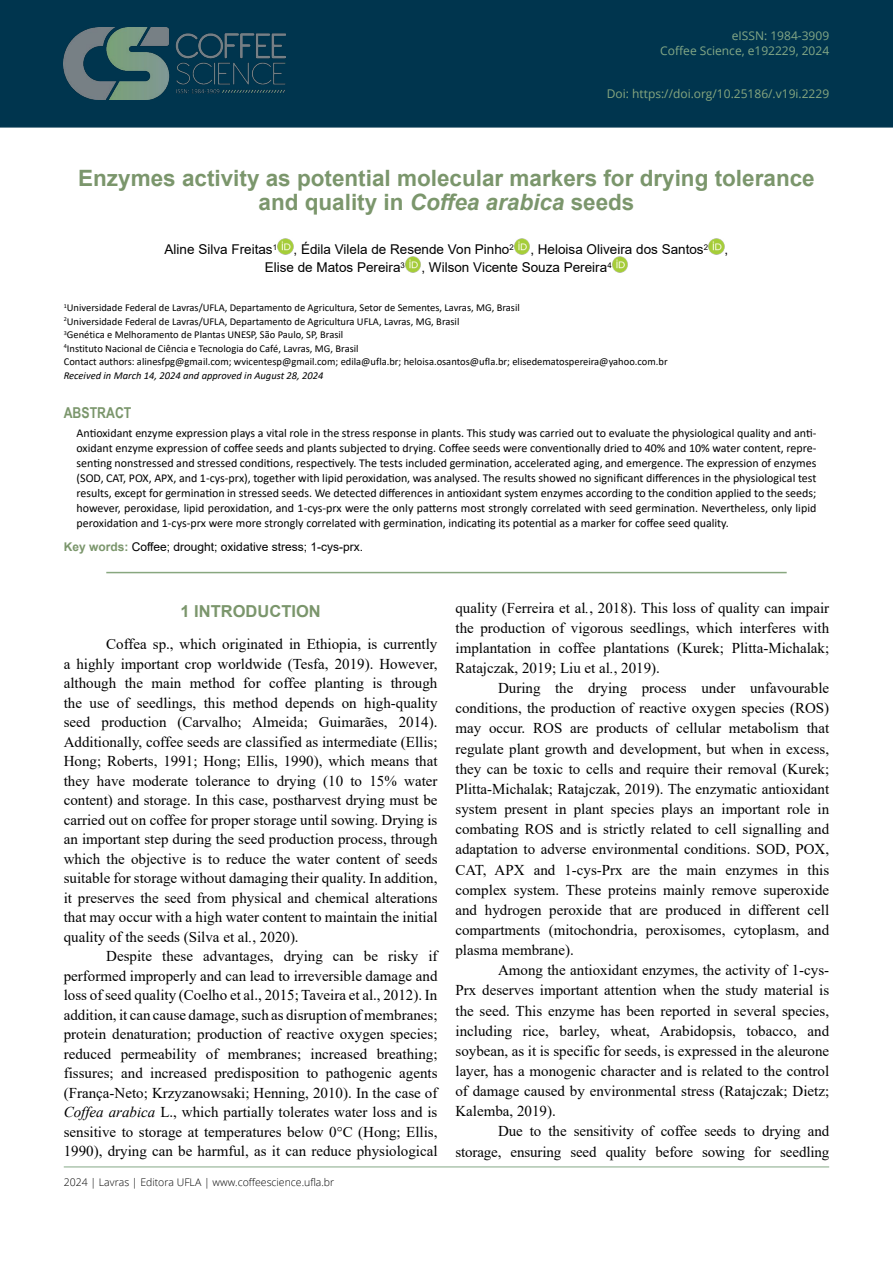
<style>
.page{position:relative;width:893px;height:1263px;background:#fff}
.page>*{position:absolute;margin:0;border:0;box-sizing:border-box;transform-origin:0 0}
.t1{font:700 22.5px/24px "Arial";color:#7b966c;text-align:center}
.t2{font:700 16.5px "Arial";color:#7b966c}
.t3{font:15px/19.5px "Times New Roman";color:#000;text-align:justify}
.t4{font:700 15px "Arial Narrow";color:#7b966c}
.t5{font:13.5px/18px "Arial";color:#000}
.t6{font:12px/15px "Calibri";color:#000;text-align:justify}
.t7{font:12px "Arial";color:#000}
.t8{font:12px/15px "Open Sans";color:#84a886;text-align:right}
.t9{font:12px "Open Sans";color:#88a77f}
.t10{font:10.5px/13.5px "Calibri";color:#000}
.t11{font:300 10.5px "Open Sans";color:#000}
.t12{font:italic 10.5px "Calibri";color:#000}
.s1{font-style:italic}
.s2{font-weight:700;color:#7b966c}
</style>
<div class="page">
<div style="left:0;top:0;width:893px;height:128px;background:#00354e"></div>
<img style="left:64px;top:28px;width:222px;height:72px">
<hr style="left:64px;top:1166px;width:765px;height:1px;background:#84a886">
<hr style="left:106px;top:572px;width:681px;height:1px;background:#88a77f">
<img style="left:277px;top:238px;width:17px;height:16px">
<img style="left:514px;top:238px;width:16px;height:16px">
<img style="left:708px;top:238px;width:17px;height:16px">
<img style="left:405px;top:256px;width:16px;height:16px">
<img style="left:612px;top:256px;width:16px;height:16px">
<p class="t8" style="left:660px;top:28px;width:170px">eISSN: 1984-3909<br>Coffee Science, e192229, 2024</p>
<p class="t9" style="left:607px;top:86px;width:224px">Doi: https://doi.org/10.25186/.v19i.2229</p>
<h1 class="t1" style="left:78px;top:167px;width:738px">Enzymes activity as potential molecular markers for drying tolerance and quality in <span class="s1">Coffea arabica</span> seeds</h1>
<p class="t5" style="left:265px;top:240px;width:465px;text-indent:-100px">Aline Silva Freitas<sup>1</sup> , Édila Vilela de Resende Von Pinho<sup>2</sup> , Heloisa Oliveira dos Santos<sup>2</sup> ,<br>Elise de Matos Pereira<sup>3</sup> , Wilson Vicente Souza Pereira<sup>4</sup></p>
<p class="t10" style="left:64px;top:300px;width:605px"><sup>1</sup>Universidade Federal de Lavras/UFLA, Departamento de Agricultura, Setor de Sementes, Lavras, MG, Brasil<br><sup>2</sup>Universidade Federal de Lavras/UFLA, Departamento de Agricultura UFLA, Lavras, MG, Brasil<br><sup>3</sup>Genética e Melhoramento de Plantas UNESP, São Paulo, SP, Brasil<br><sup>4</sup>Instituto Nacional de Ciência e Tecnologia do Café, Lavras, MG, Brasil<br>Contact authors: alinesfpg@gmail.com; wvicentesp@gmail.com; edila@ufla.br; heloisa.osantos@ufla.br; elisedematospereira@yahoo.com.br</p>
<p class="t12" style="left:64px;top:368px;width:261px">Received in March 14, 2024 and approved in August 28, 2024</p>
<p class="t4" style="left:64px;top:401px;width:69px">ABSTRACT</p>
<p class="t6" style="left:77px;top:425px;width:741px">Antioxidant enzyme expression plays a vital role in the stress response in plants. This study was carried out to evaluate the physiological quality and anti&shy;oxidant enzyme expression of coffee seeds and plants subjected to drying. Coffee seeds were conventionally dried to 40% and 10% water content, repre&shy;senting nonstressed and stressed conditions, respectively. The tests included germination, accelerated aging, and emergence. The expression of enzymes (SOD, CAT, POX, APX, and 1-cys-prx), together with lipid peroxidation, was analysed. The results showed no significant differences in the physiological test results, except for germination in stressed seeds. We detected differences in antioxidant system enzymes according to the condition applied to the seeds; however, peroxidase, lipid peroxidation, and 1-cys-prx were the only patterns most strongly correlated with seed germination. Nevertheless, only lipid peroxidation and 1-cys-prx were more strongly correlated with germination, indicating its potential as a marker for coffee seed quality.</p>
<p class="t7" style="left:64px;top:538px;width:301px"><span class="s2">Key words:</span> Coffee; drought; oxidative stress; 1-cys-prx.</p>
<p class="t2" style="left:180px;top:600px;width:142px">1 INTRODUCTION</p>
<p class="t3" style="left:64px;top:634px;width:375px;text-indent:43px">Coffea sp., which originated in Ethiopia, is currently a highly important crop worldwide (Tesfa, 2019). However, although the main method for coffee planting is through the use of seedlings, this method depends on high-quality seed production (Carvalho; Almeida; Guimarães, 2014).<br>Additionally, coffee seeds are classified as intermediate (Ellis; Hong; Roberts, 1991; Hong; Ellis, 1990), which means that they have moderate tolerance to drying (10 to 15% water content) and storage. In this case, postharvest drying must be carried out on coffee for proper storage until sowing. Drying is an important step during the seed production process, through which the objective is to reduce the water content of seeds suitable for storage without damaging their quality. In addition, it preserves the seed from physical and chemical alterations that may occur with a high water content to maintain the initial quality of the seeds (Silva et al<span class="s1">.</span>, 2020).</p>
<p class="t3" style="left:64px;top:946px;width:375px;text-indent:43px">Despite these advantages, drying can be risky if performed improperly and can lead to irreversible damage and loss of seed quality (Coelho et al., 2015; Taveira et al., 2012). In addition, it can cause damage, such as disruption of membranes; protein denaturation; production of reactive oxygen species; reduced permeability of membranes; increased breathing; fissures; and increased predisposition to pathogenic agents (França-Neto; Krzyzanowsaki; Henning, 2010). In the case of <span class="s1">Coffea arabica</span> L., which partially tolerates water loss and is sensitive to storage at temperatures below 0°C (Hong; Ellis, 1990), drying can be harmful, as it can reduce physiological</p>
<p class="t11" style="left:64px;top:1175px;width:272px">2024 | Lavras | Editora UFLA | www.coffeescience.ufla.br</p>
<p class="t3" style="left:455px;top:597px;width:375px;line-height:20.1px">quality (Ferreira et al<span class="s1">.</span>, 2018). This loss of quality can impair the production of vigorous seedlings, which interferes with implantation in coffee plantations (Kurek; Plitta-Michalak; Ratajczak, 2019; Liu et al<span class="s1">.</span>, 2019).</p>
<p class="t3" style="left:455px;top:678px;width:375px;line-height:20.1px;text-indent:43px">During the drying process under unfavourable conditions, the production of reactive oxygen species (ROS) may occur. ROS are products of cellular metabolism that regulate plant growth and development, but when in excess, they can be toxic to cells and require their removal (Kurek; Plitta-Michalak; Ratajczak, 2019). The enzymatic antioxidant system present in plant species plays an important role in combating ROS and is strictly related to cell signalling and adaptation to adverse environmental conditions. SOD, POX, CAT, APX and 1-cys-Prx are the main enzymes in this complex system. These proteins mainly remove superoxide and hydrogen peroxide that are produced in different cell compartments (mitochondria, peroxisomes, cytoplasm, and plasma membrane).</p>
<p class="t3" style="left:455px;top:960px;width:375px;line-height:20.1px;text-indent:43px">Among the antioxidant enzymes, the activity of 1-cys-Prx deserves important attention when the study material is the seed. This enzyme has been reported in several species, including rice, barley, wheat, Arabidopsis, tobacco, and soybean, as it is specific for seeds, is expressed in the aleurone layer, has a monogenic character and is related to the control of damage caused by environmental stress (Ratajczak; Dietz; Kalemba, 2019).</p>
<p class="t3" style="left:455px;top:1121px;width:375px;line-height:20.1px;text-align:right">Due to the sensitivity of coffee seeds to drying and storage, ensuring seed quality before sowing for seedling</p>
</div>
